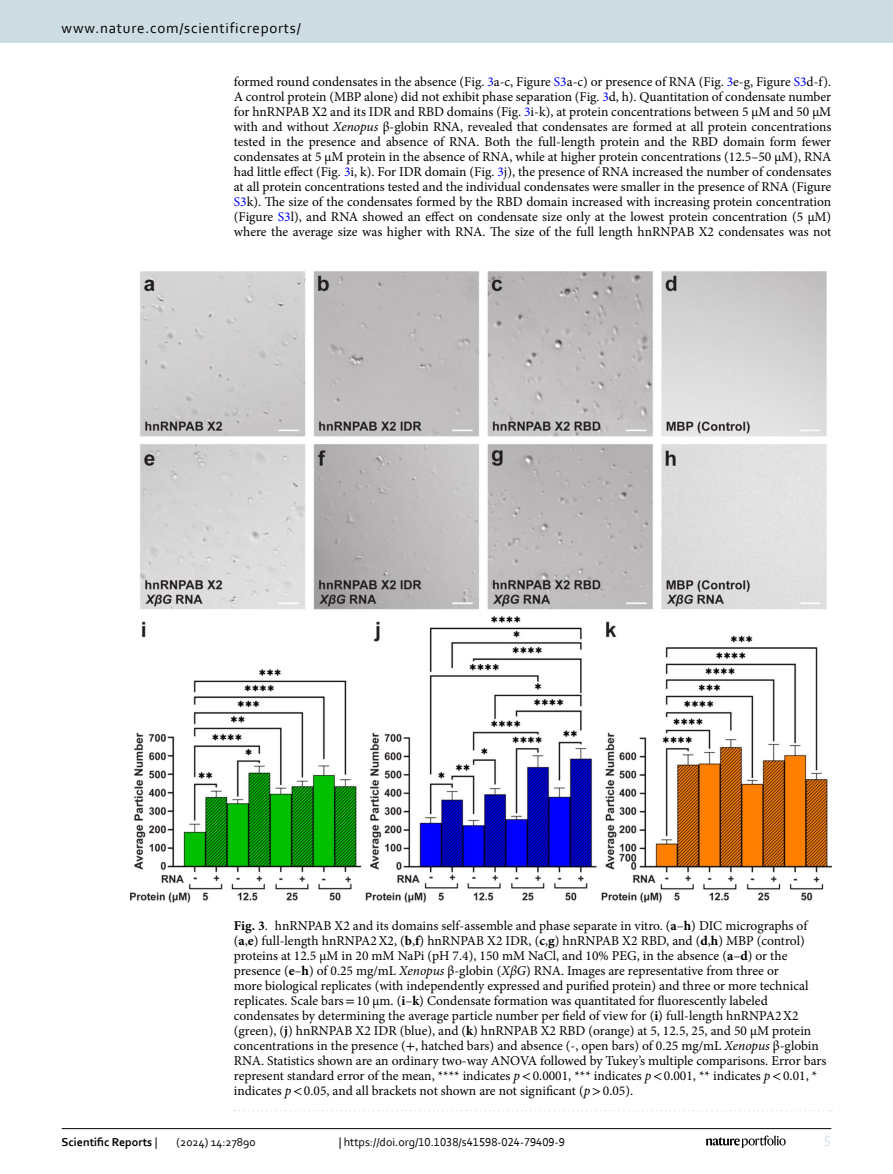
<style>
.page{position:relative;width:893px;height:1174px;background:#fff}
.page>*{position:absolute;margin:0;border:0;box-sizing:border-box;transform-origin:0 0}
.t1{font:15px "Corbel";letter-spacing:.05em;color:#000}
.t2{font:15px "Corbel";color:#d9e4eb}
.Figure_Caption{font:13.5px/15px "Minion Pro";color:#000}
.Body_Text{font:13.5px/15px "Minion Pro";color:#000;text-align:justify}
.t3{font:12px "Corbel";color:#000}
.t4{font:700 12px "Corbel";color:#000}
.s1{color:#00f}
.s2{font-style:italic}
.s3{font-weight:700}
.s4{font-family:"STIX"}
.s5{font-weight:400}
</style>
<div class="page">
<img style="left:130px;top:271px;width:701px;height:631px">
<svg style="left:235px;top:1110px;width:597px;height:1px"></svg>
<hr style="left:62px;top:1128px;width:769px;height:1px;background:#000">
<svg style="left:706px;top:1135px;width:80px;height:12px"></svg>
<div style="left:0;top:0;width:893px;height:43px;background:#cedde4"></div>
<p class="t1" style="left:62px;top:18px;width:241px">www.nature.com/scientificreports/</p>
<p class="Body_Text" style="left:234px;top:74px;width:599px">formed round condensates in the absence (Fig. <span class="s1">3</span>a-c, Figure <span class="s1">S3</span>a-c) or presence of RNA (Fig. <span class="s1">3</span>e-g, Figure <span class="s1">S3</span>d-f).<br>A control protein (MBP alone) did not exhibit phase separation (Fig. <span class="s1">3</span>d, h). Quantitation of condensate number for hnRNPAB X2 and its IDR and RBD domains (Fig. <span class="s1">3</span>i-k), at protein concentrations between 5 µM and 50 µM with and without <span class="s2">Xenopus</span> β-globin RNA, revealed that condensates are formed at all protein concentrations tested in the presence and absence of RNA. Both the full-length protein and the RBD domain form fewer condensates at 5 µM protein in the absence of RNA, while at higher protein concentrations (12.5–50 µM), RNA had little effect (Fig. <span class="s1">3</span>i, k). For IDR domain (Fig. <span class="s1">3</span>j), the presence of RNA increased the number of condensates at all protein concentrations tested and the individual condensates were smaller in the presence of RNA (Figure <span class="s1">S3</span>k). The size of the condensates formed by the RBD domain increased with increasing protein concentration (Figure <span class="s1">S3</span>l), and RNA showed an effect on condensate size only at the lowest protein concentration (5 µM) where the average size was higher with RNA. The size of the full length hnRNPAB X2 condensates was not</p>
<p class="Figure_Caption" style="left:234px;top:918px;width:594px"><span class="s3">Fig. 3</span>. hnRNPAB X2 and its domains self-assemble and phase separate in vitro. (<span class="s3">a</span>–<span class="s3">h</span>) DIC micrographs of (<span class="s3">a</span>,<span class="s3">e</span>) full-length hnRNPA2X2, (<span class="s3">b</span>,<span class="s3">f</span>) hnRNPAB X2 IDR, (<span class="s3">c</span>,<span class="s3">g</span>) hnRNPAB X2 RBD, and (<span class="s3">d</span>,<span class="s3">h</span>) MBP (control) proteins at 12.5 µM in 20 mM NaPi (pH 7.4), 150 mM NaCl, and 10% PEG, in the absence (<span class="s3">a</span>–<span class="s3">d</span>) or the presence (<span class="s3">e</span>–<span class="s3">h</span>) of 0.25 mg/mL <span class="s2">Xenopus</span> β-globin (<span class="s2">XβG</span>) RNA. Images are representative from three or<br>more biological replicates (with independently expressed and purified protein) and three or more technical replicates. Scale bars<span class="s4">=</span>10 μm. (<span class="s3">i</span>–<span class="s3">k</span>) Condensate formation was quantitated for fluorescently labeled condensates by determining the average particle number per field of view for (<span class="s3">i</span>) full-length hnRNPA2X2 (green), (<span class="s3">j</span>) hnRNPAB X2 IDR (blue), and (<span class="s3">k</span>) hnRNPAB X2 RBD (orange) at 5, 12.5, 25, and 50 µM protein concentrations in the presence (<span class="s4">+</span>, hatched bars) and absence (-, open bars) of 0.25 mg/mL <span class="s2">Xenopus</span> β-globin RNA. Statistics shown are an ordinary two-way ANOVA followed by Tukey’s multiple comparisons. Error bars represent standard error of the mean, **** indicates <span class="s2">p</span><span class="s4">&lt;</span>0.0001, *** indicates <span class="s2">p</span><span class="s4">&lt;</span>0.001, ** indicates <span class="s2">p</span><span class="s4">&lt;</span>0.01, * indicates <span class="s2">p</span><span class="s4">&lt;</span>0.05, and all brackets not shown are not significant (<span class="s2">p</span><span class="s4">&gt;</span>0.05).</p>
<p class="t4" style="left:62px;top:1134px;width:97px">Scientific Reports <span class="s5">|</span></p>
<p class="t3" style="left:177px;top:1134px;width:80px">(2024) 14:27890</p>
<p class="t3" style="left:339px;top:1134px;width:228px">| https://doi.org/10.1038/s41598-024-79409-9</p>
<p class="t2" style="left:824px;top:1132px;width:9px">5</p>
</div>
